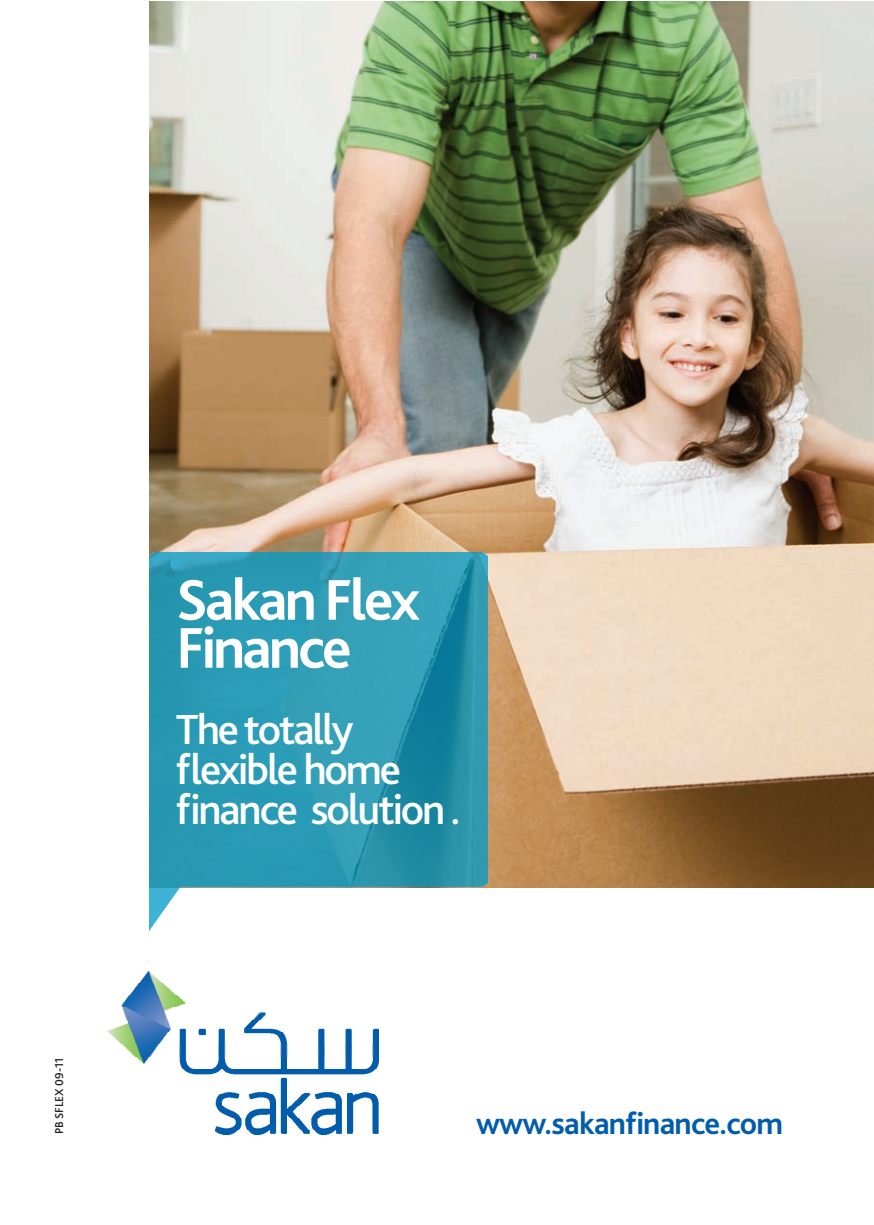
<style>
.page{position:relative;width:874px;height:1225px;background:#fff}
.page>*{position:absolute;margin:0;border:0;box-sizing:border-box;transform-origin:0 0}
.t1{font:700 60px/48px "Bliss 2";letter-spacing:-.05em;color:#fff}
.t2{font:500 44px/40px "Bliss 2";letter-spacing:-.05em;color:#fff}
.t3{font:700 32px "Bliss 2";letter-spacing:-.025em;color:#015dab}
.t4{font:500 12px "Bliss 2";color:#231f20}
</style>
<div class="page">
<img style="left:150px;top:1px;width:723px;height:886px">
<img style="left:108px;top:971px;width:270px;height:163px">
<img style="left:150px;top:552px;width:337px;height:378px">
<p class="t4" style="left:52px;top:1134px;width:78px;rotate:-90deg">PB SFLEX 09-11</p>
<p class="t1" style="left:176px;top:574px;width:245px">Sakan Flex<br>Finance</p>
<p class="t2" style="left:176px;top:708px;width:286px">The totally flexible home finance solution .</p>
<p class="t3" style="left:476px;top:1103px;width:308px">www.sakanfinance.com</p>
</div>
